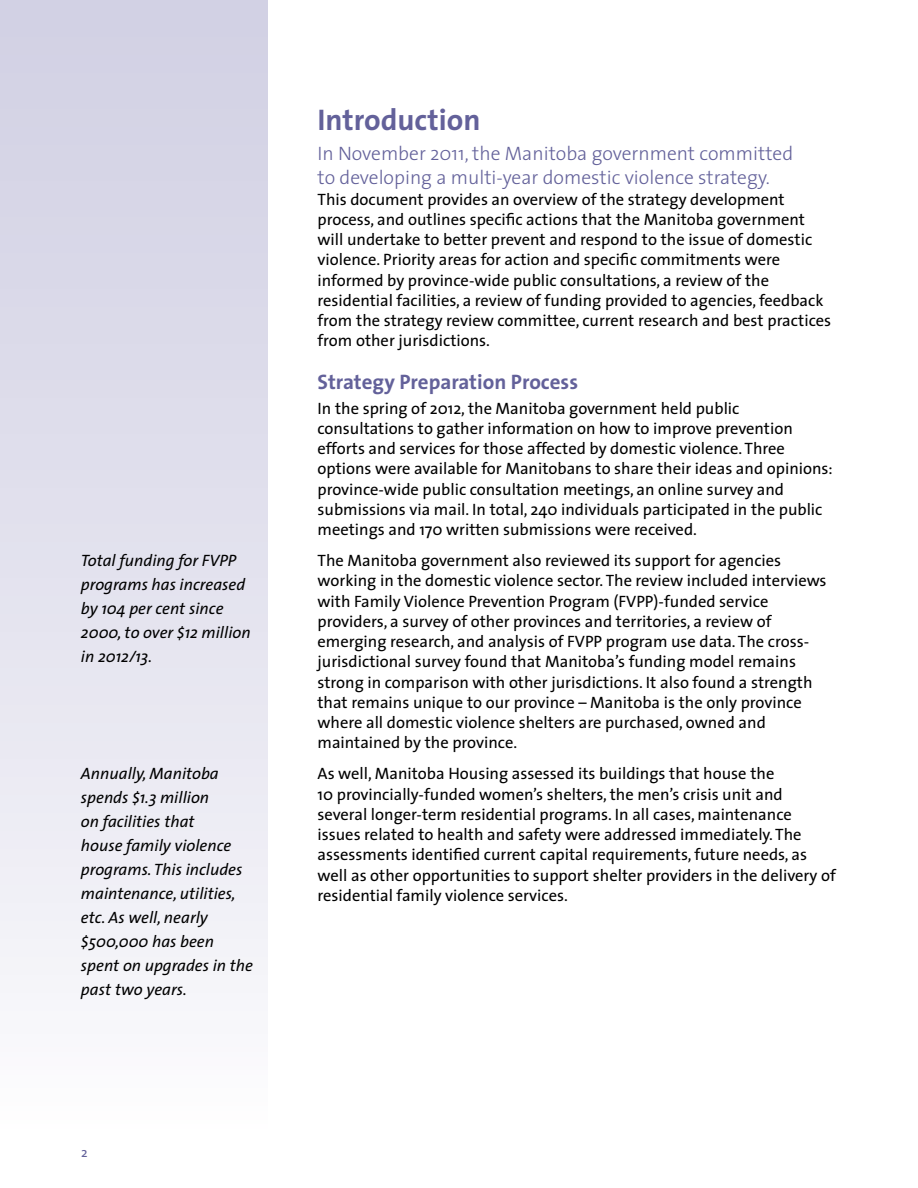
<style>
.page{position:relative;width:918px;height:1188px;background:#fff}
.page>*{position:absolute;margin:0;border:0;box-sizing:border-box;transform-origin:0 0}
.t1{font:700 30px "The Sans";color:#63619a}
.t2{font:700 21px "The Sans";color:#63619a}
.t3{font:300 19.5px/24px "The Sans";color:#63619a}
.t4{font:16.5px/20.2px "The Sans";color:#000}
.t5{font:italic 16.5px/24px "The Sans";color:#000}
.t6{font:13.5px "The Sans";color:#63619a}
</style>
<div class="page">
<div style="left:0;top:0;width:268px;height:1137px;background:linear-gradient(to bottom,#cfcee2,#fafafc)"></div>
<p class="t5" style="left:81px;top:548px;width:171px">Total funding for FVPP programs has increased by 104 per cent since<br>2000, to over $12 million in 2012/13.</p>
<p class="t5" style="left:81px;top:761px;width:174px">Annually, Manitoba spends $1.3 million<br>on facilities that<br>house family violence programs. This includes maintenance, utilities, etc. As well, nearly $500,000 has been spent on upgrades in the past two years.</p>
<p class="t6" style="left:81px;top:1142px;width:8px">2</p>
<h1 class="t1" style="left:318px;top:94px;width:165px">Introduction</h1>
<p class="t3" style="left:318px;top:141px;width:477px">In November 2011, the Manitoba government committed to developing a multi-year domestic violence strategy.</p>
<p class="t4" style="left:318px;top:189px;width:515px">This document provides an overview of the strategy development process, and outlines specific actions that the Manitoba government will undertake to better prevent and respond to the issue of domestic violence. Priority areas for action and specific commitments were informed by province-wide public consultations, a review of the residential facilities, a review of funding provided to agencies, feedback from the strategy review committee, current research and best practices from other jurisdictions.</p>
<p class="t2" style="left:318px;top:364px;width:262px">Strategy Preparation Process</p>
<p class="t4" style="left:318px;top:397px;width:517px">In the spring of 2012, the Manitoba government held public consultations to gather information on how to improve prevention efforts and services for those affected by domestic violence. Three options were available for Manitobans to share their ideas and opinions: province-wide public consultation meetings, an online survey and submissions via mail. In total, 240 individuals participated in the public meetings and 170 written submissions were received.</p>
<p class="t4" style="left:318px;top:550px;width:511px">The Manitoba government also reviewed its support for agencies working in the domestic violence sector. The review included interviews with Family Violence Prevention Program (FVPP)-funded service providers, a survey of other provinces and territories, a review of emerging research, and analysis of FVPP program use data. The cross&shy;jurisdictional survey found that Manitoba’s funding model remains strong in comparison with other jurisdictions. It also found a strength that remains unique to our province – Manitoba is the only province where all domestic violence shelters are purchased, owned and maintained by the province.</p>
<p class="t4" style="left:318px;top:763px;width:520px">As well, Manitoba Housing assessed its buildings that house the<br>10 provincially-funded women’s shelters, the men’s crisis unit and several longer-term residential programs. In all cases, maintenance issues related to health and safety were addressed immediately. The assessments identified current capital requirements, future needs, as well as other opportunities to support shelter providers in the delivery of residential family violence services.</p>
</div>
